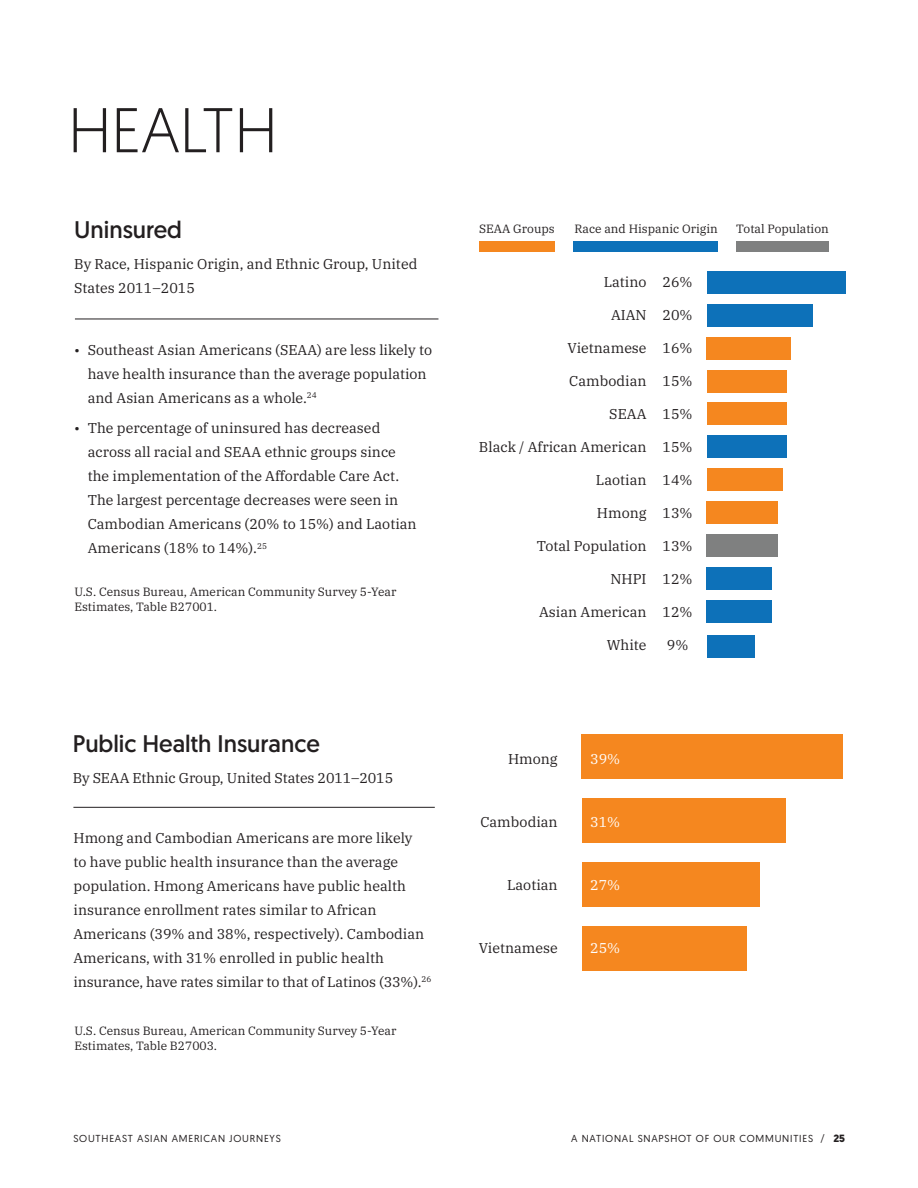
<style>
.page{position:relative;width:918px;height:1188px;background:#fff}
.page>*{position:absolute;margin:0;border:0;box-sizing:border-box;transform-origin:0 0}
.t1{font:300 63px "Geomanist";color:#231f20}
.t2{font:24px "Geomanist";color:#231f20}
.t3{font:14.25px/24px "IBM Plex Serif";color:#231f20}
.t4{font:14.25px "IBM Plex Serif";color:#fff}
.t5{font:12px/15px "IBM Plex Serif";color:#231f20}
.t6{font:10.2px "Geomanist";letter-spacing:.075em;color:#231f20}
.s1{font-weight:700;font-size:10.5px}
</style>
<div class="page">
<hr style="left:75px;top:319px;width:363px;height:1px;background:#231f20">
<div style="left:707px;top:271px;width:139px;height:22px;background:#0d71b9"></div>
<div style="left:707px;top:304px;width:106px;height:22px;background:#0d71b9"></div>
<div style="left:707px;top:337px;width:84px;height:22px;background:#f5871f"></div>
<div style="left:707px;top:370px;width:79px;height:22px;background:#f5871f"></div>
<div style="left:707px;top:403px;width:79px;height:22px;background:#f5871f"></div>
<div style="left:707px;top:436px;width:79px;height:22px;background:#0d71b9"></div>
<div style="left:707px;top:469px;width:76px;height:22px;background:#f5871f"></div>
<div style="left:707px;top:502px;width:71px;height:22px;background:#f5871f"></div>
<div style="left:707px;top:535px;width:71px;height:22px;background:#7f8080"></div>
<div style="left:707px;top:567px;width:65px;height:23px;background:#0d71b9"></div>
<div style="left:707px;top:600px;width:65px;height:23px;background:#0d71b9"></div>
<div style="left:707px;top:635px;width:47px;height:22px;background:#0d71b9"></div>
<div style="left:479px;top:242px;width:76px;height:10px;background:#f5871f"></div>
<div style="left:573px;top:242px;width:145px;height:10px;background:#0d71b9"></div>
<div style="left:736px;top:242px;width:93px;height:10px;background:#7f8080"></div>
<hr style="left:73px;top:807px;width:362px;height:1px;background:#231f20">
<div style="left:582px;top:734px;width:261px;height:45px;background:#f5871f"></div>
<div style="left:582px;top:798px;width:203px;height:45px;background:#f5871f"></div>
<div style="left:582px;top:862px;width:177px;height:45px;background:#f5871f"></div>
<div style="left:582px;top:926px;width:164px;height:45px;background:#f5871f"></div>
<h1 class="t1" style="left:68px;top:90px;width:211px">HEALTH</h1>
<h2 class="t2" style="left:74px;top:214px;width:109px">Uninsured</h2>
<p class="t3" style="left:74px;top:251px;width:345px">By Race, Hispanic Origin, and Ethnic Group, United<br>States 2011–2015</p>
<p class="t3" style="left:88px;top:336px;width:346px;text-indent:-13px">• Southeast Asian Americans (SEAA) are less likely to have health insurance than the average population and Asian Americans as a whole.<sup>24</sup></p>
<p class="t3" style="left:88px;top:415px;width:331px;text-indent:-13px">• The percentage of uninsured has decreased across all racial and SEAA ethnic groups since the implementation of the Affordable Care Act.<br>The largest percentage decreases were seen in Cambodian Americans (20% to 15%) and Laotian Americans (18% to 14%).<sup>25</sup></p>
<p class="t5" style="left:75px;top:583px;width:323px">U.S. Census Bureau, American Community Survey 5-Year<br>Estimates, Table B27001.</p>
<h2 class="t2" style="left:73px;top:728px;width:249px">Public Health Insurance</h2>
<p class="t3" style="left:73px;top:765px;width:322px">By SEAA Ethnic Group, United States 2011–2015</p>
<p class="t3" style="left:74px;top:824px;width:359px">Hmong and Cambodian Americans are more likely<br>to have public health insurance than the average population. Hmong Americans have public health insurance enrollment rates similar to African Americans (39% and 38%, respectively). Cambodian Americans, with 31% enrolled in public health insurance, have rates similar to that of Latinos (33%).<sup>26</sup></p>
<p class="t5" style="left:75px;top:1022px;width:323px">U.S. Census Bureau, American Community Survey 5-Year<br>Estimates, Table B27003.</p>
<p class="t5" style="left:479px;top:220px;width:77px">SEAA Groups</p>
<p class="t5" style="left:575px;top:220px;width:145px">Race and Hispanic Origin</p>
<p class="t5" style="left:736px;top:220px;width:94px">Total Population</p>
<p class="t3" style="left:604px;top:269px;width:44px">Latino</p>
<p class="t3" style="left:611px;top:302px;width:37px">AIAN</p>
<p class="t3" style="left:568px;top:335px;width:81px">Vietnamese</p>
<p class="t3" style="left:569px;top:368px;width:79px">Cambodian</p>
<p class="t3" style="left:609px;top:401px;width:39px">SEAA</p>
<p class="t3" style="left:479px;top:434px;width:169px">Black / African American</p>
<p class="t3" style="left:596px;top:467px;width:52px">Laotian</p>
<p class="t3" style="left:597px;top:500px;width:51px">Hmong</p>
<p class="t3" style="left:537px;top:533px;width:111px">Total Population</p>
<p class="t3" style="left:610px;top:566px;width:38px">NHPI</p>
<p class="t3" style="left:539px;top:599px;width:109px">Asian American</p>
<p class="t3" style="left:607px;top:632px;width:41px">White</p>
<p class="t3" style="left:663px;top:269px;width:32px">26%</p>
<p class="t3" style="left:663px;top:302px;width:32px">20%</p>
<p class="t3" style="left:663px;top:335px;width:32px">16%</p>
<p class="t3" style="left:663px;top:368px;width:32px">15%</p>
<p class="t3" style="left:663px;top:401px;width:32px">15%</p>
<p class="t3" style="left:663px;top:434px;width:32px">15%</p>
<p class="t3" style="left:663px;top:467px;width:32px">14%</p>
<p class="t3" style="left:663px;top:500px;width:32px">13%</p>
<p class="t3" style="left:663px;top:533px;width:32px">13%</p>
<p class="t3" style="left:663px;top:566px;width:32px">12%</p>
<p class="t3" style="left:663px;top:599px;width:32px">12%</p>
<p class="t3" style="left:667px;top:632px;width:23px">9%</p>
<p class="t3" style="left:508px;top:746px;width:51px">Hmong</p>
<p class="t4" style="left:590px;top:748px;width:32px">39%</p>
<p class="t3" style="left:480px;top:809px;width:79px">Cambodian</p>
<p class="t4" style="left:590px;top:811px;width:32px">31%</p>
<p class="t3" style="left:507px;top:872px;width:52px">Laotian</p>
<p class="t4" style="left:590px;top:874px;width:32px">27%</p>
<p class="t3" style="left:479px;top:935px;width:81px">Vietnamese</p>
<p class="t4" style="left:590px;top:937px;width:32px">25%</p>
<p class="t6" style="left:73px;top:1131px;width:209px">SOUTHEAST ASIAN AMERICAN JOURNEYS</p>
<p class="t6" style="left:571px;top:1131px;width:275px">A NATIONAL SNAPSHOT OF OUR COMMUNITIES / <span class="s1">25</span></p>
</div>
